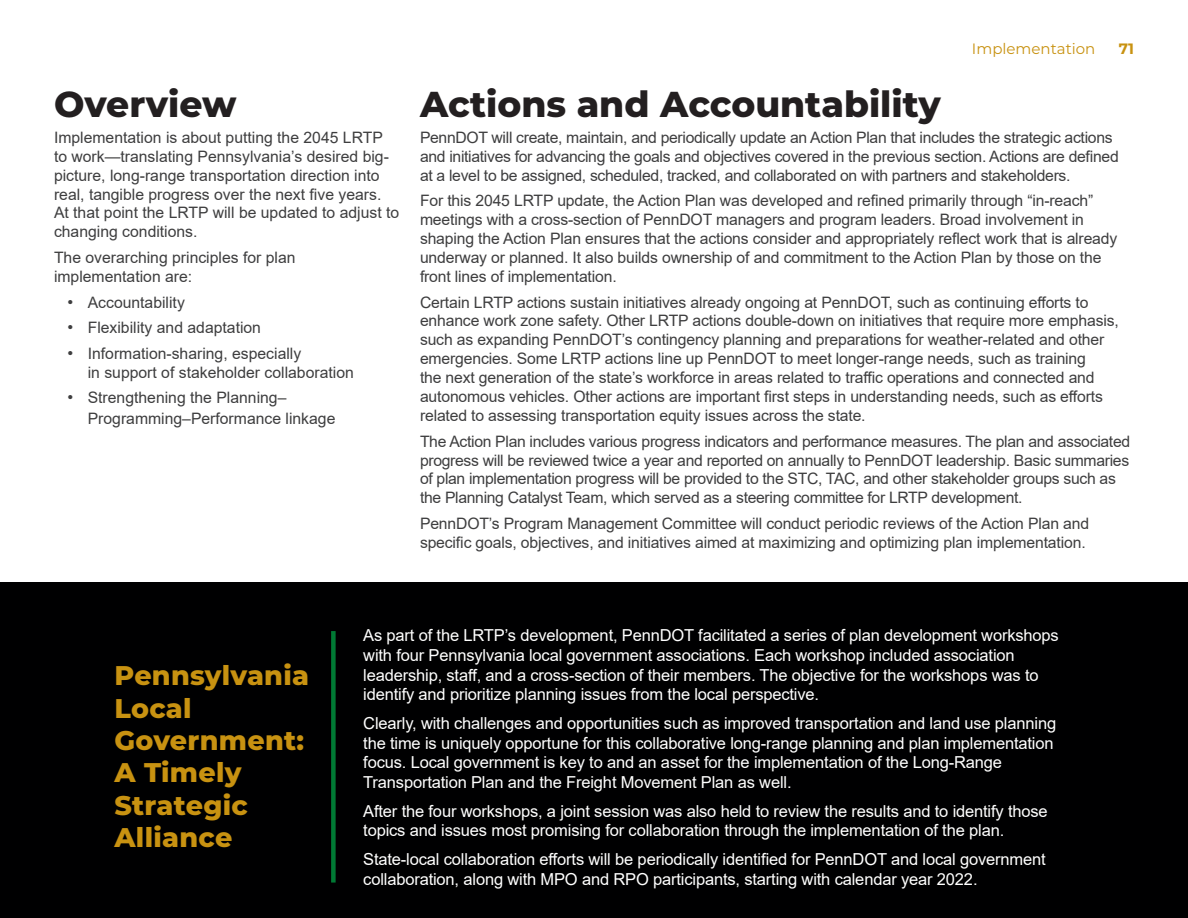
<style>
.page{position:relative;width:1188px;height:918px;background:#fff}
.page>*{position:absolute;margin:0;border:0;box-sizing:border-box;transform-origin:0 0}
.Heading_2{font:800 36px "Montserrat";color:#231f20}
.Bullet_List{font:800 27px/32.4px "Montserrat";letter-spacing:.01em;color:#c89211}
.Divider_page_section{font:16.5px/19.8px "Arial";letter-spacing:-.01em;color:#fff}
.body_text{font:15.75px/18.9px "Arial";letter-spacing:-.01em;color:#3e3e3f}
.Heading_2-2{font:15px "Montserrat";color:#c89211}
.t1{font:700 15px "Montserrat";color:#c89211}
.s1{font-size:16.5px}
</style>
<div class="page">
<div style="left:0;top:582px;width:1188px;height:336px;background:#000001"></div>
<div style="left:331px;top:631px;width:5px;height:252px;background:#007934"></div>
<p class="Heading_2" style="left:54px;top:78px;width:184px">Overview</p>
<p class="body_text" style="left:54px;top:128px;width:347px">Implementation is about putting the 2045 LRTP to work—translating Pennsylvania’s desired big&shy;picture, long-range transportation direction into real, tangible progress over the next five years.<br>At that point the LRTP will be updated to adjust to changing conditions.</p>
<p class="body_text" style="left:54px;top:248px;width:243px">The overarching principles for plan implementation are:</p>
<p class="body_text" style="left:68px;top:292px;width:119px"><span class="s1">•</span> Accountability</p>
<p class="body_text" style="left:68px;top:318px;width:195px"><span class="s1">•</span> Flexibility and adaptation</p>
<p class="body_text" style="left:88px;top:344px;width:268px;text-indent:-20px"><span class="s1">•</span> Information-sharing, especially<br>in support of stakeholder collaboration</p>
<p class="body_text" style="left:88px;top:387px;width:249px;line-height:21px;text-indent:-20px"><span class="s1">•</span> Strengthening the Planning–<br>Programming–Performance linkage</p>
<p class="Heading_2-2" style="left:972px;top:38px;width:125px">Implementation</p>
<p class="t1" style="left:1119px;top:38px;width:17px">71</p>
<p class="Heading_2" style="left:420px;top:78px;width:522px">Actions and Accountability</p>
<p class="body_text" style="left:420px;top:128px;width:700px">PennDOT will create, maintain, and periodically update an Action Plan that includes the strategic actions and initiatives for advancing the goals and objectives covered in the previous section. Actions are defined at a level to be assigned, scheduled, tracked, and collaborated on with partners and stakeholders.</p>
<p class="body_text" style="left:420px;top:191px;width:699px">For this 2045 LRTP update, the Action Plan was developed and refined primarily through “in-reach” meetings with a cross-section of PennDOT managers and program leaders. Broad involvement in shaping the Action Plan ensures that the actions consider and appropriately reflect work that is already underway or planned. It also builds ownership of and commitment to the Action Plan by those on the front lines of implementation.</p>
<p class="body_text" style="left:420px;top:292px;width:700px">Certain LRTP actions sustain initiatives already ongoing at PennDOT, such as continuing efforts to enhance work zone safety. Other LRTP actions double-down on initiatives that require more emphasis, such as expanding PennDOT’s contingency planning and preparations for weather-related and other emergencies. Some LRTP actions line up PennDOT to meet longer-range needs, such as training<br>the next generation of the state’s workforce in areas related to traffic operations and connected and autonomous vehicles. Other actions are important first steps in understanding needs, such as efforts related to assessing transportation equity issues across the state.</p>
<p class="body_text" style="left:420px;top:432px;width:712px">The Action Plan includes various progress indicators and performance measures. The plan and associated progress will be reviewed twice a year and reported on annually to PennDOT leadership. Basic summaries of plan implementation progress will be provided to the STC, TAC, and other stakeholder groups such as the Planning Catalyst Team, which served as a steering committee for LRTP development.</p>
<p class="body_text" style="left:420px;top:514px;width:671px">PennDOT’s Program Management Committee will conduct periodic reviews of the Action Plan and specific goals, objectives, and initiatives aimed at maximizing and optimizing plan implementation.</p>
<p class="Bullet_List" style="left:114px;top:658px;width:196px">Pennsylvania<br>Local<br>Government:<br>A Timely<br>Strategic<br>Alliance</p>
<p class="Divider_page_section" style="left:363px;top:625px;width:697px">As part of the LRTP’s development, PennDOT facilitated a series of plan development workshops with four Pennsylvania local government associations. Each workshop included association leadership, staff, and a cross-section of their members. The objective for the workshops was to identify and prioritize planning issues from the local perspective.</p>
<p class="Divider_page_section" style="left:363px;top:713px;width:694px">Clearly, with challenges and opportunities such as improved transportation and land use planning the time is uniquely opportune for this collaborative long-range planning and plan implementation focus. Local government is key to and an asset for the implementation of the Long-Range Transportation Plan and the Freight Movement Plan as well.</p>
<p class="Divider_page_section" style="left:363px;top:801px;width:686px">After the four workshops, a joint session was also held to review the results and to identify those topics and issues most promising for collaboration through the implementation of the plan.</p>
<p class="Divider_page_section" style="left:363px;top:849px;width:684px">State-local collaboration efforts will be periodically identified for PennDOT and local government collaboration, along with MPO and RPO participants, starting with calendar year 2022.</p>
</div>
